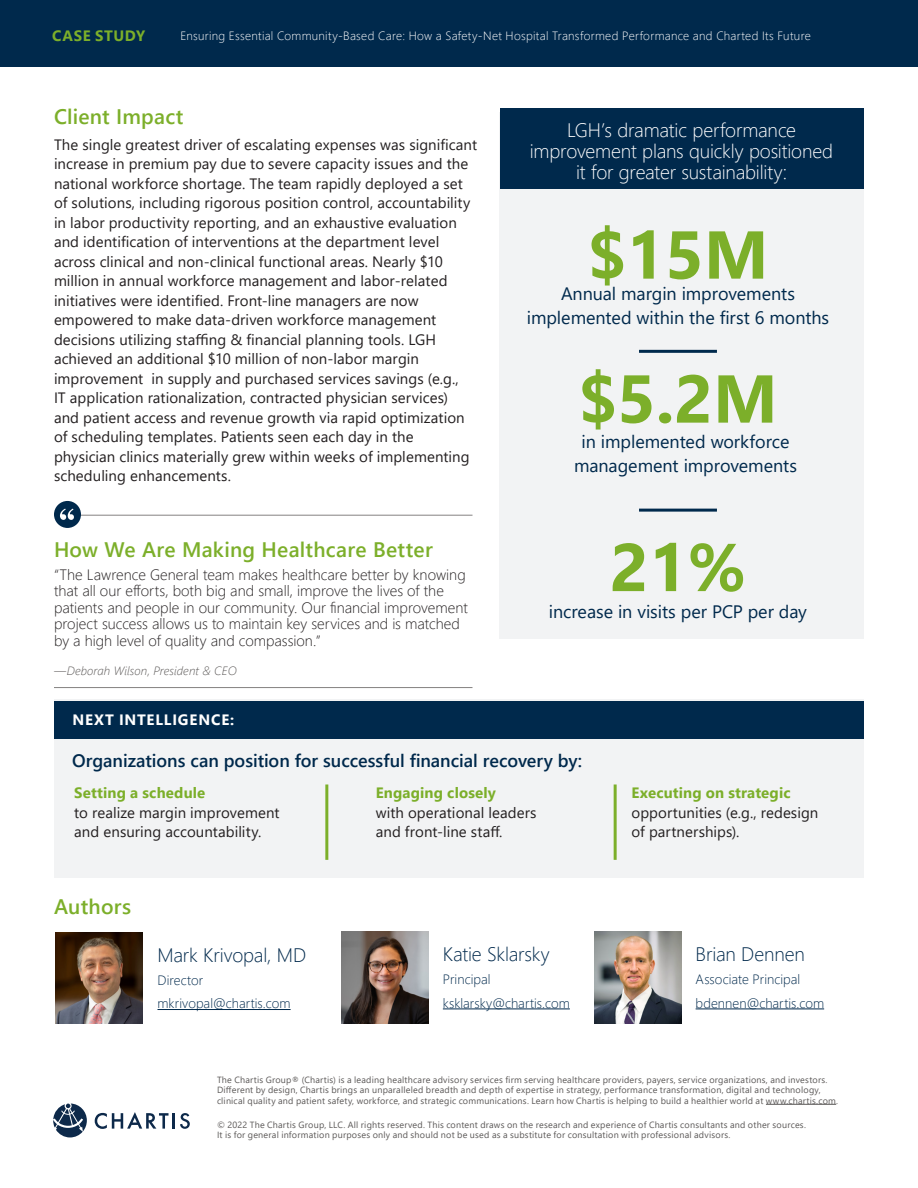
<style>
.page{position:relative;width:918px;height:1188px;background:#fff}
.page>*{position:absolute;margin:0;border:0;box-sizing:border-box;transform-origin:0 0}
.Chartis_-_Stat_Large{font:700 67.5px "Segoe UI";color:#7caf2a}
.Chartis_-_Body_Headi{font:600 21px "Segoe UI";letter-spacing:.01em;color:#7caf2a}
.Chartis_-_Callout_Te{font:300 19.5px/21px "Segoe UI";letter-spacing:-.01em;color:#fff;text-align:center}
.Chartis_-_Author_Nam{font:300 19.5px "Segoe UI";letter-spacing:-.01em;color:#00294c}
.Chartis_-_Stat_Subti{font:18px/24px "Segoe UI";letter-spacing:-.005em;color:#00294c;text-align:center}
.Chartis_-_Body_Empha{font:600 18px "Segoe UI";letter-spacing:-.005em;color:#00294c}
.Chartis_-_Body_Copy{font:15px/19.5px "Segoe UI";letter-spacing:.005em;color:#231f20}
.Chartis_-_Quote{font:300 15px/16.5px "Segoe UI";color:#231f20}
.Chartis_-_Callout_He{font:15px/19.5px "Segoe UI";letter-spacing:.005em;color:#231f20}
.Chartis_-_Callout_He-2{font:700 15px "Segoe UI";letter-spacing:.01em;color:#7caf2a}
.Chartis_-_Body_Headi-2{font:700 15px "Segoe UI";letter-spacing:.055em;color:#fff}
.Chartis_-_Callout_He-3{font:700 15px "Segoe UI";letter-spacing:.04em;color:#7caf2a}
.Chartis_-_Author_Ema{font:300 13.5px "Segoe UI";letter-spacing:.005em;color:#00294c}
.Chartis_-_Author_Tit{font:300 13.5px "Segoe UI";letter-spacing:.005em;color:#00294c}
.t1{font:300 12px "Segoe UI";letter-spacing:.025em;color:#fff}
.Chartis_-_Quote_Attr{font:italic 300 12px "Segoe UI";letter-spacing:.01em;color:#5b5857}
.t2{font:9px/10.5px "Segoe UI";letter-spacing:.025em;color:#5b5857}
.s1{font-weight:700;color:#7caf2a}
</style>
<div class="page">
<div style="left:0;top:0;width:918px;height:68px;background:#00294c"></div>
<hr style="left:766px;top:1104px;width:70px;height:1px;background:#5b5857">
<svg style="left:53px;top:1104px;width:34px;height:33px"></svg>
<svg style="left:95px;top:1112px;width:95px;height:17px"></svg>
<img style="left:56px;top:932px;width:87px;height:92px">
<hr style="left:157px;top:1009px;width:134px;height:1px;background:#00294c">
<hr style="left:54px;top:687px;width:418px;height:1px;background:#848281">
<hr style="left:81px;top:515px;width:391px;height:1px;background:#848281">
<div style="left:500px;top:112px;width:364px;height:527px;background:#f2f3f4"></div>
<div style="left:500px;top:108px;width:364px;height:81px;background:#00294c"></div>
<div style="left:54px;top:699px;width:810px;height:179px;background:#f2f3f4"></div>
<div style="left:54px;top:701px;width:810px;height:37px;background:#00294c"></div>
<svg style="left:54px;top:501px;width:27px;height:27px"></svg>
<hr style="left:639px;top:350px;width:78px;height:3px;background:#00294c">
<hr style="left:639px;top:509px;width:78px;height:3px;background:#00294c">
<hr style="left:325px;top:784px;width:3px;height:76px;background:#7caf2a">
<hr style="left:614px;top:784px;width:3px;height:76px;background:#7caf2a">
<img style="left:594px;top:931px;width:87px;height:92px">
<img style="left:341px;top:931px;width:87px;height:92px">
<hr style="left:696px;top:1009px;width:128px;height:1px;background:#00294c">
<hr style="left:443px;top:1009px;width:127px;height:1px;background:#00294c">
<p class="Chartis_-_Callout_He-3" style="left:52px;top:22px;width:94px">CASE STUDY</p>
<p class="t1" style="left:180px;top:25px;width:632px">Ensuring Essential Community-Based Care: How a Safety-Net Hospital Transformed Performance and Charted Its Future</p>
<p class="Chartis_-_Body_Headi" style="left:54px;top:96px;width:131px">Client Impact</p>
<p class="Chartis_-_Body_Copy" style="left:54px;top:133px;width:425px">The single greatest driver of escalating expenses was significant increase in premium pay due to severe capacity issues and the national workforce shortage. The team rapidly deployed a set of solutions, including rigorous position control, accountability in labor productivity reporting, and an exhaustive evaluation and identification of interventions at the department level across clinical and non-clinical functional areas. Nearly $10 million in annual workforce management and labor-related initiatives were identified. Front-line managers are now empowered to make data-driven workforce management decisions utilizing staffing &amp; financial planning tools. LGH achieved an additional $10 million of non-labor margin improvement in supply and purchased services savings (e.g.,<br>IT application rationalization, contracted physician services)<br>and patient access and revenue growth via rapid optimization of scheduling templates. Patients seen each day in the physician clinics materially grew within weeks of implementing scheduling enhancements.</p>
<p class="Chartis_-_Body_Headi" style="left:54px;top:529px;width:380px">How We Are Making Healthcare Better</p>
<p class="Chartis_-_Quote" style="left:54px;top:565px;width:415px">“The Lawrence General team makes healthcare better by knowing that all our efforts, both big and small, improve the lives of the patients and people in our community. Our financial improvement project success allows us to maintain key services and is matched by a high level of quality and compassion.”</p>
<p class="Chartis_-_Quote_Attr" style="left:54px;top:660px;width:184px">—Deborah Wilson, President &amp; CEO</p>
<p class="Chartis_-_Body_Headi-2" style="left:72px;top:706px;width:163px">NEXT INTELLIGENCE:</p>
<p class="Chartis_-_Callout_Te" style="left:530px;top:118px;width:305px">LGH’s dramatic performance improvement plans quickly positioned it for greater sustainability:</p>
<p class="Chartis_-_Stat_Large" style="left:587px;top:191px;width:183px">$15M</p>
<p class="Chartis_-_Stat_Subti" style="left:527px;top:280px;width:304px">Annual margin improvements implemented within the first 6 months</p>
<p class="Chartis_-_Stat_Large" style="left:578px;top:335px;width:201px">$5.2M</p>
<p class="Chartis_-_Stat_Subti" style="left:574px;top:428px;width:224px">in implemented workforce management improvements</p>
<p class="Chartis_-_Stat_Large" style="left:610px;top:503px;width:138px">21%</p>
<p class="Chartis_-_Stat_Subti" style="left:549px;top:598px;width:260px">increase in visits per PCP per day</p>
<p class="Chartis_-_Body_Empha" style="left:72px;top:744px;width:512px">Organizations can position for successful financial recovery by:</p>
<p class="Chartis_-_Callout_He-2" style="left:74px;top:779px;width:133px">Setting a schedule</p>
<p class="Chartis_-_Body_Copy" style="left:74px;top:802px;width:207px">to realize margin improvement and ensuring accountability.</p>
<p class="Chartis_-_Body_Headi" style="left:54px;top:887px;width:79px">Authors</p>
<p class="Chartis_-_Author_Nam" style="left:157px;top:937px;width:150px">Mark Krivopal, MD</p>
<p class="Chartis_-_Author_Tit" style="left:157px;top:968px;width:47px">Director</p>
<p class="Chartis_-_Author_Ema" style="left:157px;top:991px;width:135px">mkrivopal@chartis.com</p>
<p class="Chartis_-_Callout_He-2" style="left:376px;top:779px;width:122px">Engaging closely</p>
<p class="Chartis_-_Body_Copy" style="left:376px;top:802px;width:162px">with operational leaders and front-line staff.</p>
<p class="Chartis_-_Author_Nam" style="left:443px;top:936px;width:108px">Katie Sklarsky</p>
<p class="Chartis_-_Author_Ema" style="left:443px;top:967px;width:49px">Principal</p>
<p class="Chartis_-_Author_Ema" style="left:443px;top:990px;width:129px">ksklarsky@chartis.com</p>
<p class="Chartis_-_Callout_He" style="left:632px;top:782px;width:188px"><span class="s1">Executing on strategic </span>opportunities (e.g., redesign of partnerships).</p>
<p class="Chartis_-_Author_Nam" style="left:696px;top:936px;width:111px">Brian Dennen</p>
<p class="Chartis_-_Author_Tit" style="left:696px;top:967px;width:106px">Associate Principal</p>
<p class="Chartis_-_Author_Ema" style="left:696px;top:990px;width:130px">bdennen@chartis.com</p>
<p class="t2" style="left:217px;top:1073px;width:623px">The Chartis Group® (Chartis) is a leading healthcare advisory services firm serving healthcare providers, payers, service organizations, and investors.<br>Different by design, Chartis brings an unparalleled breadth and depth of expertise in strategy, performance transformation, digital and technology, clinical quality and patient safety, workforce, and strategic communications. Learn how Chartis is helping to build a healthier world at www.chartis.com.</p>
<p class="t2" style="left:217px;top:1118px;width:591px">© 2022 The Chartis Group, LLC. All rights reserved. This content draws on the research and experience of Chartis consultants and other sources.<br>It is for general information purposes only and should not be used as a substitute for consultation with professional advisors.</p>
</div>
